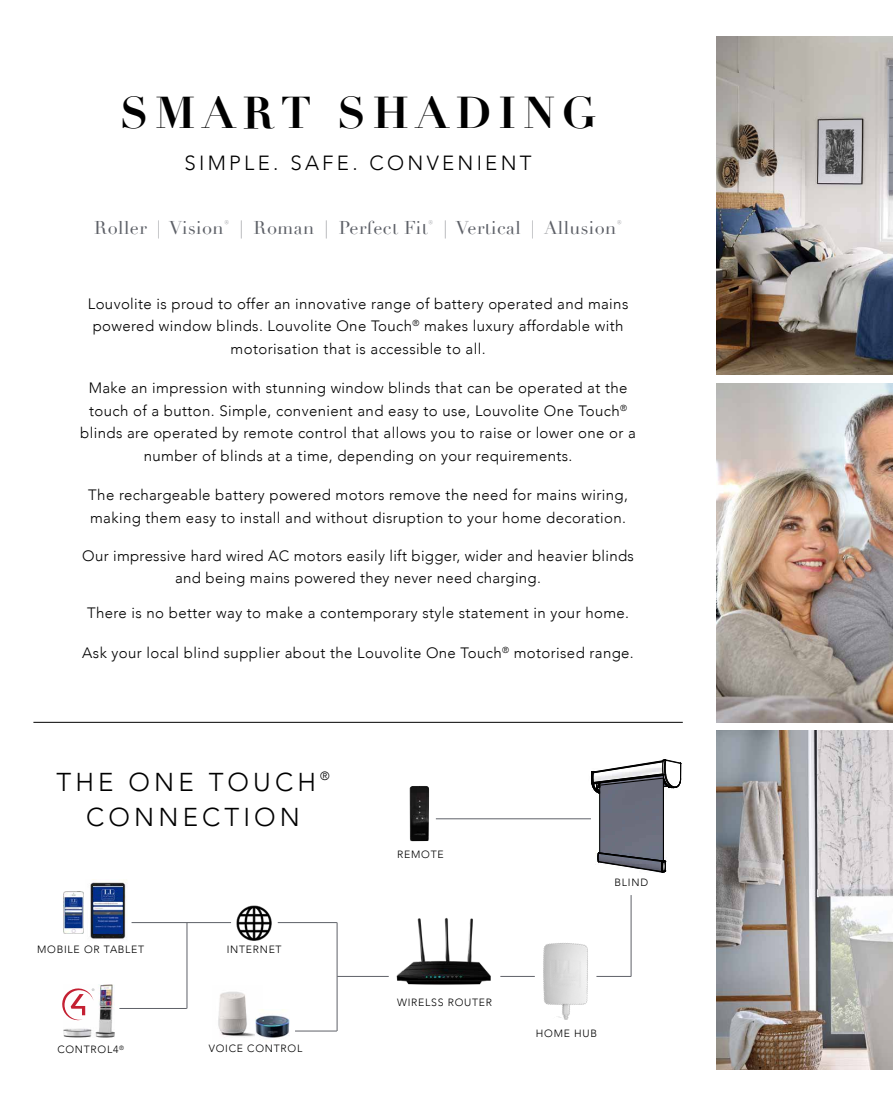
<style>
.page{position:relative;width:893px;height:1106px;background:#fff}
.page>*{position:absolute;margin:0;border:0;box-sizing:border-box;transform-origin:0 0}
.t1{font:700 43.5px "Didot";letter-spacing:.16em;color:#000}
.t2{font:300 25.8px/34.5px "Avenir";letter-spacing:.16em;color:#000;text-align:center}
.t3{font:300 20.4px "Avenir";letter-spacing:.16em;color:#000}
.t4{font:18.15px "Didot";letter-spacing:.025em;color:#5e6168}
.t5{font:300 15px/22.5px "Avenir";letter-spacing:.025em;color:#000;text-align:center}
.t6{font:300 10.5px "Avenir";letter-spacing:.07em;color:#000}
</style>
<div class="page">
<img style="left:716px;top:383px;width:177px;height:339px">
<img style="left:716px;top:730px;width:177px;height:339px">
<img style="left:716px;top:36px;width:177px;height:339px">
<img style="left:396px;top:917px;width:95px;height:68px">
<img style="left:90px;top:879px;width:36px;height:61px">
<img style="left:63px;top:891px;width:20px;height:42px">
<img style="left:93px;top:886px;width:30px;height:47px">
<img style="left:236px;top:905px;width:36px;height:36px">
<img style="left:218px;top:991px;width:38px;height:46px">
<img style="left:256px;top:1009px;width:34px;height:29px">
<svg style="left:587px;top:759px;width:95px;height:114px"></svg>
<img style="left:543px;top:943px;width:45px;height:76px">
<hr style="left:436px;top:818px;width:155px;height:1px;background:#5e6168">
<hr style="left:631px;top:895px;width:1px;height:81px;background:#5e6168">
<hr style="left:596px;top:976px;width:35px;height:1px;background:#5e6168">
<hr style="left:500px;top:976px;width:35px;height:1px;background:#5e6168">
<hr style="left:337px;top:922px;width:1px;height:109px;background:#5e6168">
<hr style="left:337px;top:976px;width:52px;height:1px;background:#5e6168">
<hr style="left:278px;top:922px;width:59px;height:1px;background:#5e6168">
<hr style="left:295px;top:1030px;width:42px;height:1px;background:#5e6168">
<hr style="left:132px;top:922px;width:99px;height:1px;background:#5e6168">
<hr style="left:187px;top:922px;width:1px;height:86px;background:#5e6168">
<hr style="left:119px;top:1008px;width:68px;height:1px;background:#5e6168">
<img style="left:63px;top:984px;width:51px;height:53px">
<svg style="left:62px;top:988px;width:32px;height:32px"></svg>
<img style="left:410px;top:786px;width:19px;height:55px">
<hr style="left:33px;top:722px;width:650px;height:1px;background:#000">
<h1 class="t1" style="left:120px;top:85px;width:477px">SMART SHADING</h1>
<h3 class="t3" style="left:185px;top:151px;width:348px">SIMPLE. SAFE. CONVENIENT</h3>
<p class="t4" style="left:94px;top:217px;width:529px">Roller | Vision<sup>®</sup> | Roman | Perfect Fit<sup>®</sup> | Vertical | Allusion<sup>®</sup></p>
<p class="t5" style="left:88px;top:292px;width:542px">Louvolite is proud to offer an innovative range of battery operated and mains powered window blinds. Louvolite One Touch<sup>®</sup> makes luxury affordable with motorisation that is accessible to all.</p>
<p class="t5" style="left:80px;top:377px;width:557px">Make an impression with stunning window blinds that can be operated at the touch of a button. Simple, convenient and easy to use, Louvolite One Touch<sup>® </sup>blinds are operated by remote control that allows you to raise or lower one or a number of blinds at a time, depending on your requirements.</p>
<p class="t5" style="left:88px;top:484px;width:541px;text-align:left">The rechargeable battery powered motors remove the need for mains wiring, making them easy to install and without disruption to your home decoration.</p>
<p class="t5" style="left:82px;top:544px;width:553px">Our impressive hard wired AC motors easily lift bigger, wider and heavier blinds and being mains powered they never need charging.</p>
<p class="t5" style="left:87px;top:602px;width:543px">There is no better way to make a contemporary style statement in your home.</p>
<p class="t5" style="left:82px;top:641px;width:553px">Ask your local blind supplier about the Louvolite One Touch<sup>®</sup> motorised range.</p>
<h2 class="t2" style="left:57px;top:765px;width:275px">THE ONE TOUCH <sup>®<br></sup>CONNECTION</h2>
<p class="t6" style="left:37px;top:942px;width:109px">MOBILE OR TABLET</p>
<p class="t6" style="left:227px;top:942px;width:56px">INTERNET</p>
<p class="t6" style="left:57px;top:1043px;width:68px">CONTROL4<sup>®</sup></p>
<p class="t6" style="left:209px;top:1042px;width:95px">VOICE CONTROL</p>
<p class="t6" style="left:397px;top:848px;width:48px">REMOTE</p>
<p class="t6" style="left:615px;top:876px;width:35px">BLIND</p>
<p class="t6" style="left:397px;top:996px;width:96px">WIRELSS ROUTER</p>
<p class="t6" style="left:536px;top:1027px;width:63px">HOME HUB</p>
</div>
